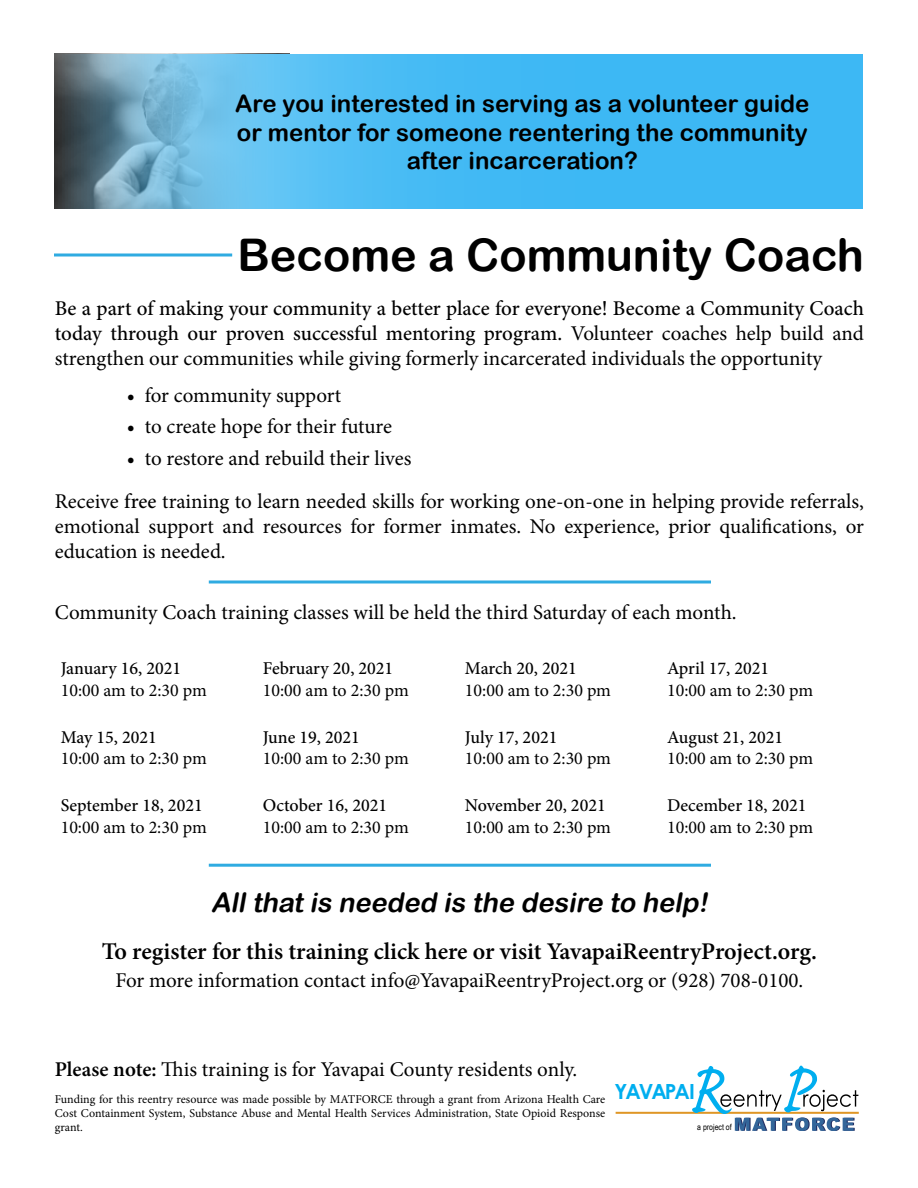
<style>
.page{position:relative;width:918px;height:1188px;background:#fff}
.page>*{position:absolute;margin:0;border:0;box-sizing:border-box;transform-origin:0 0}
.t1{font:45px "Arial Rounded MT Bold";color:#000}
.t2{font:italic 27px "Arial Rounded MT Bold";color:#000}
.t3{font:24px/28.8px "Arial Rounded MT Bold";color:#000;text-align:center}
.t4{font:600 24px "Minion Pro";letter-spacing:-.005em;color:#000}
.t5{font:21px/43.2px "Minion Pro";color:#000}
.t6{font:500 21px/25.2px "Minion Pro";color:#000;text-align:justify}
.t7{font:700 20.85px "Century Gothic";letter-spacing:-.1em;color:#00aeef}
.t8{font:18px "Minion Pro";letter-spacing:-.005em;color:#000}
.t9{font:500 18px "Minion Pro";color:#000}
.t10{font:12px/14.4px "Minion Pro";color:#000;text-align:justify}
.t11{font:8.55px "Arial Narrow";color:#000}
.s1{font-weight:400}
.s2{font-weight:500}
.s3{font-weight:600}
</style>
<div class="page">
<hr style="left:616px;top:1112px;width:243px;height:2px;background:#df9626">
<svg style="left:692px;top:1066px;width:166px;height:65px"></svg>
<svg style="left:55px;top:54px;width:808px;height:154px;background:#4db4e6"></svg>
<hr style="left:54px;top:254px;width:178px;height:2px;background:#2fabe1">
<svg style="left:209px;top:580px;width:502px;height:4px;background:#62bfe8"></svg>
<hr style="left:209px;top:864px;width:502px;height:3px;background:#2fabe1">
<p class="t3" style="left:235px;top:89px;width:576px">Are you interested in serving as a volunteer guide or mentor for someone reentering the community after incarceration?</p>
<h1 class="t1" style="left:237px;top:229px;width:628px">Become a Community Coach</h1>
<p class="t6" style="left:55px;top:295px;width:811px">Be a part of making your community a better place for everyone! Become a Community Coach today through our proven successful mentoring program. <span class="s1">Volunteer coaches help build and strengthen our communities while giving formerly incarcerated individuals the opportunity</span></p>
<p class="t5" style="left:127px;top:374px;width:216px">• for community support</p>
<p class="t5" style="left:127px;top:405px;width:267px">• to create hope for their future</p>
<p class="t5" style="left:55px;top:436px;width:811px;text-indent:72px">• to restore and rebuild their lives<br>Receive <span class="s2">free</span> training to learn needed skills for working one-on-one in helping provide referrals,</p>
<p class="t5" style="left:55px;top:514px;width:811px;line-height:25.2px">emotional support and resources for former inmates. No experience, prior qualifications, or education is needed.</p>
<p class="t5" style="left:55px;top:591px;width:683px">Community Coach training classes will be held the third Saturday of each month.</p>
<p class="t9" style="left:61px;top:656px;width:122px">January 16, 2021</p>
<p class="t8" style="left:61px;top:678px;width:148px">10:00 am to 2:30 pm</p>
<p class="t9" style="left:263px;top:656px;width:132px">February 20, 2021</p>
<p class="t8" style="left:263px;top:678px;width:148px">10:00 am to 2:30 pm</p>
<p class="t9" style="left:465px;top:656px;width:113px">March 20, 2021</p>
<p class="t8" style="left:465px;top:678px;width:148px">10:00 am to 2:30 pm</p>
<p class="t9" style="left:667px;top:656px;width:104px">April 17, 2021</p>
<p class="t8" style="left:667px;top:678px;width:148px">10:00 am to 2:30 pm</p>
<p class="t9" style="left:61px;top:725px;width:98px">May 15, 2021</p>
<p class="t8" style="left:61px;top:746px;width:148px">10:00 am to 2:30 pm</p>
<p class="t9" style="left:61px;top:793px;width:144px">September 18, 2021</p>
<p class="t8" style="left:61px;top:815px;width:148px">10:00 am to 2:30 pm</p>
<p class="t9" style="left:263px;top:725px;width:99px">June 19, 2021</p>
<p class="t8" style="left:263px;top:746px;width:148px">10:00 am to 2:30 pm</p>
<p class="t9" style="left:263px;top:793px;width:126px">October 16, 2021</p>
<p class="t8" style="left:263px;top:815px;width:148px">10:00 am to 2:30 pm</p>
<p class="t9" style="left:465px;top:725px;width:94px">July 17, 2021</p>
<p class="t8" style="left:465px;top:746px;width:148px">10:00 am to 2:30 pm</p>
<p class="t9" style="left:465px;top:793px;width:142px">November 20, 2021</p>
<p class="t8" style="left:465px;top:815px;width:148px">10:00 am to 2:30 pm</p>
<p class="t9" style="left:667px;top:725px;width:118px">August 21, 2021</p>
<p class="t8" style="left:667px;top:746px;width:148px">10:00 am to 2:30 pm</p>
<p class="t9" style="left:667px;top:793px;width:141px">December 18, 2021</p>
<p class="t8" style="left:667px;top:815px;width:148px">10:00 am to 2:30 pm</p>
<p class="t2" style="left:211px;top:886px;width:503px">Allthatis needed is the desire to help!</p>
<p class="t4" style="left:102px;top:934px;width:717px">To register for this training click here or visit YavapaiReentryProject.org.</p>
<p class="t5" style="left:115px;top:959px;width:690px">For more information contact info@YavapaiReentryProject.org or (928) 708-0100.</p>
<p class="t5" style="left:55px;top:1048px;width:524px"><span class="s3">Please note:</span> This training is for Yavapai County residents only.</p>
<p class="t10" style="left:55px;top:1092px;width:552px">Funding for this reentry resource was made possible by MATFORCE through a grant from Arizona Health Care Cost Containment System, Substance Abuse and Mental Health Services Administration, State Opioid Response grant.</p>
<p class="t7" style="left:615px;top:1075px;width:82px">YAVAPAI</p>
<p class="t11" style="left:697px;top:1121px;width:36px">a project of</p>
</div>
